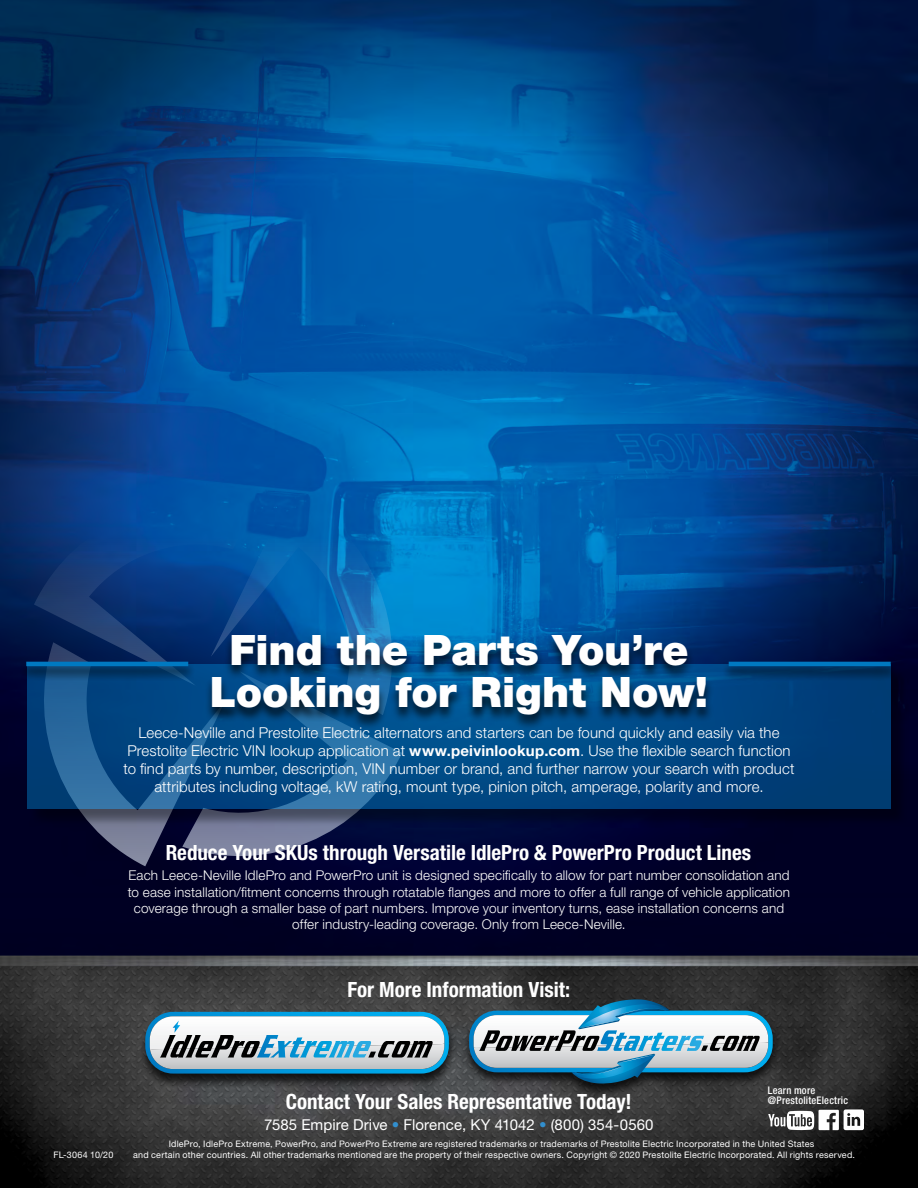
<style>
.page{position:relative;width:918px;height:1188px;background:#fff}
.page>*{position:absolute;margin:0;border:0;box-sizing:border-box;transform-origin:0 0}
.t1{font:900 42px/42px "Helvetica Neue LT Std";letter-spacing:-.005em;color:#fff;text-align:center}
.t2{font:700 condensed 21px "Helvetica Neue LT Std";color:#fff}
.t3{font:300 15px/18px "Helvetica Neue LT Std";letter-spacing:.005em;color:#fff;text-align:center}
.t4{font:15px "Helvetica Neue LT Std";letter-spacing:.005em;color:#fff}
.t5{font:300 13.5px/16.2px "Helvetica Neue LT Std";letter-spacing:.01em;color:#fff;text-align:center}
.t6{font:500 condensed 10.5px/10.5px "Helvetica Neue LT Std";letter-spacing:.02em;color:#fff}
.t7{font:9px/10.8px "Helvetica Neue LT Std";letter-spacing:.02em;color:#fff;text-align:center}
.s1{font-weight:700}
.s2{color:#328fce}
</style>
<div class="page">
<img style="left:0;top:0;width:918px;height:1188px">
<svg style="left:34px;top:482px;width:220px;height:160px;background:#093d83"></svg>
<svg style="left:25px;top:642px;width:179px;height:224px;background:#172148"></svg>
<svg style="left:182px;top:827px;width:220px;height:41px;background:#2d325b"></svg>
<svg style="left:211px;top:491px;width:200px;height:143px;background:#0463af"></svg>
<div style="left:29px;top:666px;width:881px;height:161px;background:#000;opacity:.75"></div>
<svg style="left:27px;top:664px;width:864px;height:145px;background:#064a84"></svg>
<div style="left:204px;top:634px;width:510px;height:96px;background:#000;opacity:.75"></div>
<div style="left:721px;top:660px;width:178px;height:21px;background:#000;opacity:.75"></div>
<hr style="left:729px;top:662px;width:162px;height:4px;background:#0079c1">
<div style="left:18px;top:660px;width:178px;height:21px;background:#000;opacity:.75"></div>
<hr style="left:26px;top:662px;width:162px;height:4px;background:#0079c1">
<div style="left:461px;top:998px;width:320px;height:100px;background:#000;opacity:.75"></div>
<svg style="left:469px;top:999px;width:304px;height:85px"></svg>
<div style="left:137px;top:1011px;width:320px;height:77px;background:#000;opacity:.75"></div>
<svg style="left:145px;top:1012px;width:304px;height:62px"></svg>
<svg style="left:768px;top:1109px;width:96px;height:21px"></svg>
<h1 class="t1" style="left:210px;top:629px;width:500px">Find the Parts You’re<br>Looking for Right Now!</h1>
<p class="t3" style="left:124px;top:723px;width:672px">Leece-Neville and Prestolite Electric alternators and starters can be found quickly and easily via the Prestolite Electric VIN lookup application at <span class="s1">www.peivinlookup.com</span>. Use the flexible search function to find parts by number, description, VIN number or brand, and further narrow your search with product attributes including voltage, kW rating, mount type, pinion pitch, amperage, polarity and more.</p>
<h2 class="t2" style="left:166px;top:839px;width:587px">Reduce Your SKUs through Versatile IdlePro &amp; PowerPro Product Lines</h2>
<p class="t5" style="left:128px;top:867px;width:664px">Each Leece-Neville IdlePro and PowerPro unit is designed specifically to allow for part number consolidation and to ease installation/fitment concerns through rotatable flanges and more to offer a full range of vehicle application coverage through a smaller base of part numbers. Improve your inventory turns, ease installation concerns and offer industry-leading coverage. Only from Leece-Neville.</p>
<h2 class="t2" style="left:347px;top:976px;width:224px">For More Information Visit:</h2>
<p class="t7" style="left:53px;top:1149px;width:61px">FL-3064 10/20</p>
<p class="t6" style="left:768px;top:1085px;width:82px">Learn more @PrestoliteElectric</p>
<p class="t7" style="left:133px;top:1138px;width:723px">IdlePro, IdlePro Extreme, PowerPro, and PowerPro Extreme are registered trademarks or trademarks of Prestolite Electric Incorporated in the United States<br>and certain other countries. All other trademarks mentioned are the property of their respective owners. Copyright © 2020 Prestolite Electric Incorporated. All rights reserved.</p>
<h2 class="t2" style="left:286px;top:1089px;width:347px">Contact Your Sales Representative Today!</h2>
<p class="t4" style="left:264px;top:1116px;width:391px">7585 Empire Drive <span class="s2">•</span> Florence, KY 41042 <span class="s2">•</span> (800) 354-0560</p>
</div>
